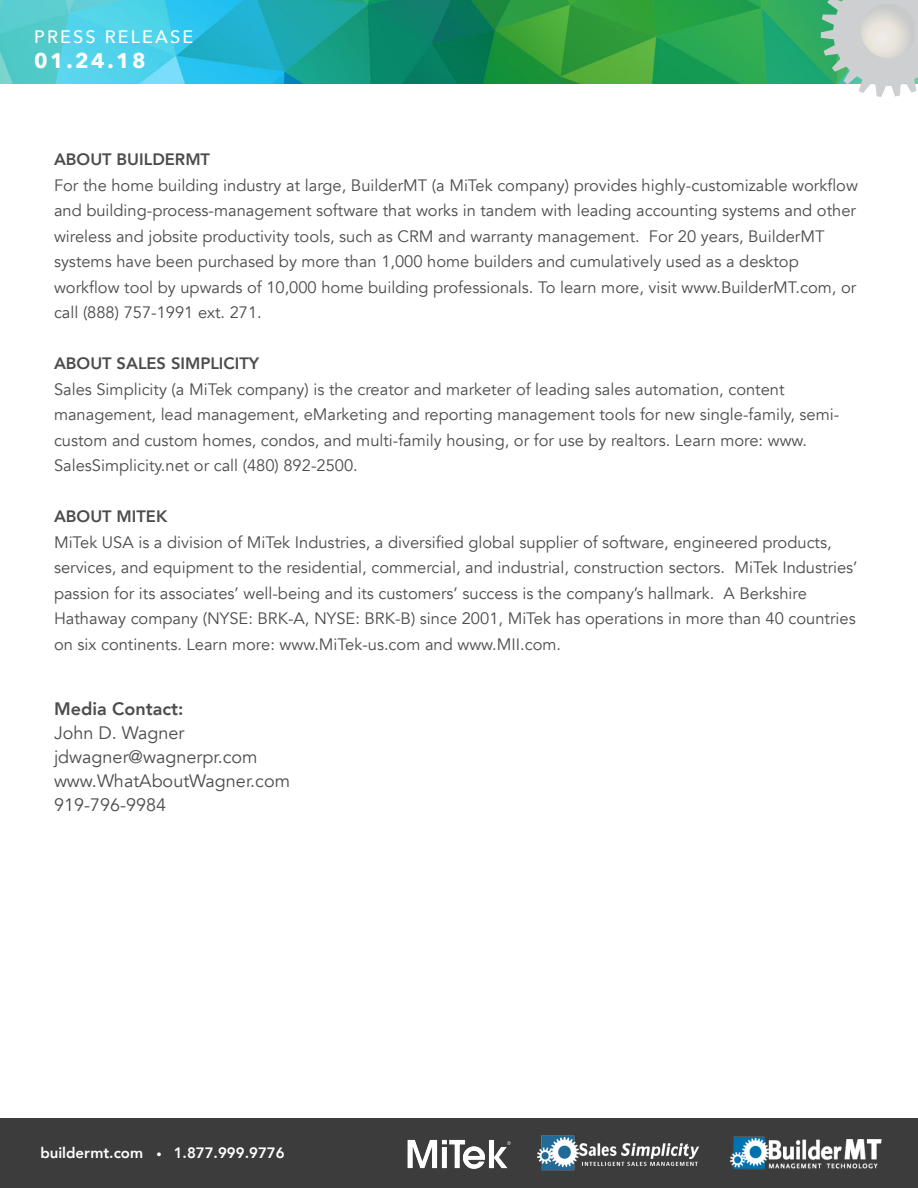
<style>
.page{position:relative;width:918px;height:1188px;background:#fff}
.page>*{position:absolute;margin:0;border:0;box-sizing:border-box;transform-origin:0 0}
.t1{font:700 21px "Avenir Next";color:#fff}
.t2{font:18px "Avenir";color:#4b4c4d}
.t3{font:800 18px "Avenir";color:#4b4c4d}
.t4{font:500 18px "Avenir Next";letter-spacing:.12em;color:#fff}
.t5{font:16.5px/25.5px "Avenir";color:#4b4c4d}
.t6{font:800 16.5px "Avenir";color:#4b4c4d}
.t7{font:800 15px "Avenir";color:#fff}
.s1{font-size:10.5px}
</style>
<div class="page">
<img style="left:0;top:0;width:821px;height:83px">
<div style="left:0;top:1118px;width:918px;height:70px;background:#3c3c3d"></div>
<img style="left:730px;top:1136px;width:152px;height:34px">
<svg style="left:821px;top:0;width:97px;height:97px;background:#c3d2ca"></svg>
<img style="left:537px;top:1135px;width:162px;height:36px">
<img style="left:407px;top:1139px;width:104px;height:30px">
<p class="t4" style="left:34px;top:21px;width:161px">PRESS RELEASE</p>
<p class="t1" style="left:34px;top:42px;width:113px">01.24.18</p>
<p class="t6" style="left:54px;top:147px;width:158px">ABOUT BUILDERMT</p>
<p class="t5" style="left:54px;top:173px;width:805px">For the home building industry at large, BuilderMT (a MiTek company) provides highly-customizable workflow and building-process-management software that works in tandem with leading accounting systems and other wireless and jobsite productivity tools, such as CRM and warranty management. For 20 years, BuilderMT systems have been purchased by more than 1,000 home builders and cumulatively used as a desktop workflow tool by upwards of 10,000 home building professionals. To learn more, visit www.BuilderMT.com, or call (888) 757-1991 ext. 271.</p>
<p class="t6" style="left:54px;top:351px;width:207px">ABOUT SALES SIMPLICITY</p>
<p class="t5" style="left:54px;top:377px;width:787px">Sales Simplicity (a MiTek company) is the creator and marketer of leading sales automation, content management, lead management, eMarketing and reporting management tools for new single-family, semi&shy;custom and custom homes, condos, and multi-family housing, or for use by realtors. Learn more: www.<br>SalesSimplicity.net or call (480) 892-2500.</p>
<p class="t6" style="left:54px;top:504px;width:115px">ABOUT MITEK</p>
<p class="t5" style="left:54px;top:530px;width:805px">MiTek USA is a division of MiTek Industries, a diversified global supplier of software, engineered products, services, and equipment to the residential, commercial, and industrial, construction sectors. MiTek Industries’ passion for its associates’ well-being and its customers’ success is the company’s hallmark. A Berkshire Hathaway company (NYSE: BRK-A, NYSE: BRK-B) since 2001, MiTek has operations in more than 40 countries on six continents. Learn more: www.MiTek-us.com and www.MII.com.</p>
<p class="t3" style="left:54px;top:694px;width:131px">Media Contact:</p>
<p class="t2" style="left:54px;top:722px;width:132px">John D. Wagner</p>
<p class="t2" style="left:54px;top:746px;width:205px">jdwagner@wagnerpr.com</p>
<p class="t2" style="left:54px;top:770px;width:238px">www.WhatAboutWagner.com</p>
<p class="t2" style="left:54px;top:794px;width:114px">919-796-9984</p>
<p class="t7" style="left:40px;top:1141px;width:246px">buildermt.com <span class="s1">•</span> 1.877.999.9776</p>
</div>
